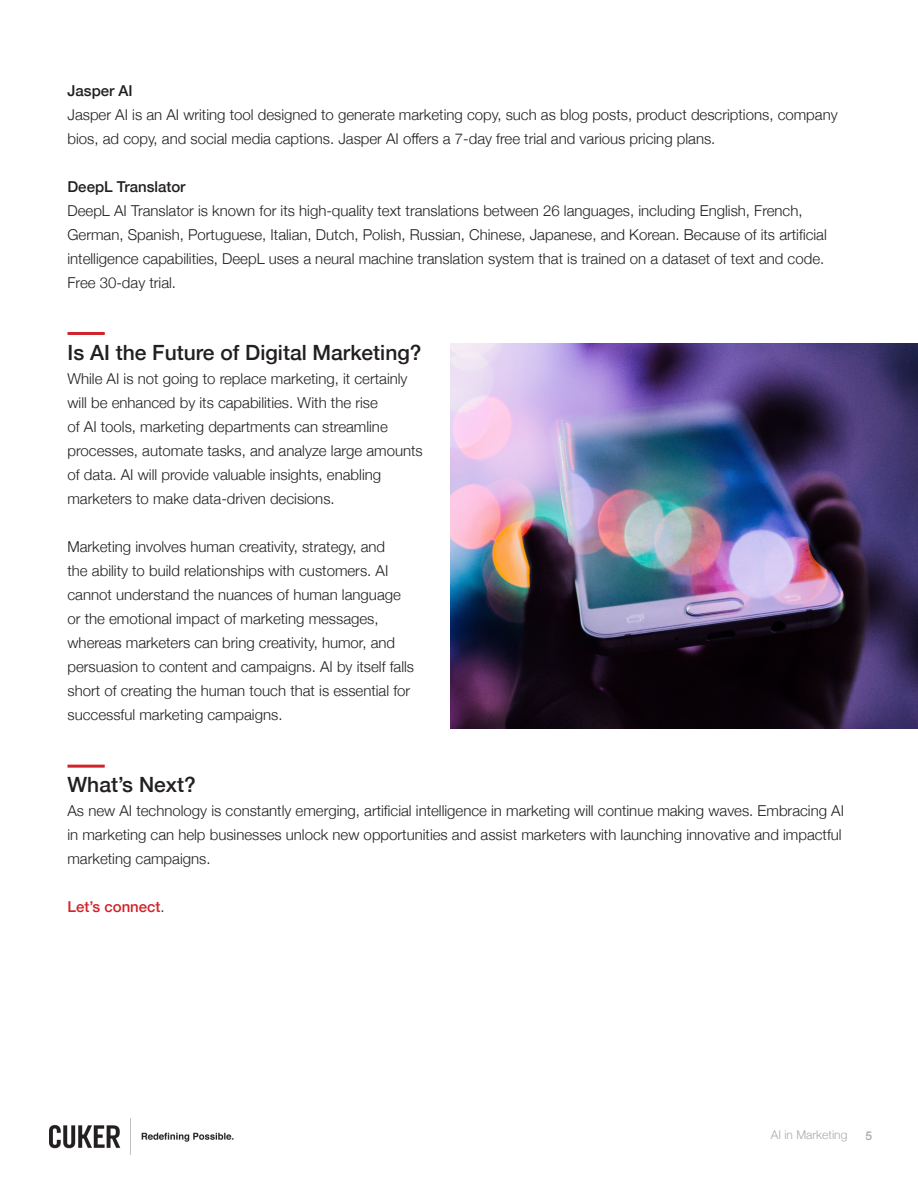
<style>
.page{position:relative;width:918px;height:1188px;background:#fff}
.page>*{position:absolute;margin:0;border:0;box-sizing:border-box;transform-origin:0 0}
.t1{font:500 21px "Helvetica Neue";color:#231f20}
.t2{font:300 15px/24px "Helvetica Neue";color:#231f20}
.t3{font:500 15px "Helvetica Neue";color:#231f20}
.t4{font:500 15px "Helvetica Neue";color:#d1232a}
.t5{font:300 12px "Helvetica Neue";color:#a7aaac}
.t6{font:500 12px "Helvetica Neue";color:#a7aaac}
.s1{font-weight:300;color:#231f20}
</style>
<div class="page">
<img style="left:50px;top:1118px;width:183px;height:37px">
<hr style="left:68px;top:332px;width:37px;height:3px;background:#d1232a">
<hr style="left:68px;top:765px;width:37px;height:3px;background:#d1232a">
<img style="left:450px;top:343px;width:468px;height:386px">
<p class="t3" style="left:68px;top:78px;width:67px">Jasper AI</p>
<p class="t2" style="left:68px;top:101px;width:772px">Jasper AI is an AI writing tool designed to generate marketing copy, such as blog posts, product descriptions, company bios, ad copy, and social media captions. Jasper AI offers a 7-day free trial and various pricing plans.</p>
<p class="t3" style="left:68px;top:174px;width:120px">DeepL Translator</p>
<p class="t2" style="left:68px;top:197px;width:761px">DeepL AI Translator is known for its high-quality text translations between 26 languages, including English, French, German, Spanish, Portuguese, Italian, Dutch, Polish, Russian, Chinese, Japanese, and Korean. Because of its artificial intelligence capabilities, DeepL uses a neural machine translation system that is trained on a dataset of text and code.<br>Free 30-day trial.</p>
<p class="t1" style="left:68px;top:335px;width:356px">Is AI the Future of Digital Marketing?</p>
<p class="t2" style="left:68px;top:365px;width:357px">While AI is not going to replace marketing, it certainly will be enhanced by its capabilities. With the rise<br>of AI tools, marketing departments can streamline processes, automate tasks, and analyze large amounts of data. AI will provide valuable insights, enabling marketers to make data-driven decisions.</p>
<p class="t2" style="left:68px;top:533px;width:348px">Marketing involves human creativity, strategy, and<br>the ability to build relationships with customers. AI cannot understand the nuances of human language or the emotional impact of marketing messages, whereas marketers can bring creativity, humor, and persuasion to content and campaigns. AI by itself falls short of creating the human touch that is essential for successful marketing campaigns.</p>
<p class="t1" style="left:68px;top:767px;width:130px">What’s Next?</p>
<p class="t2" style="left:68px;top:797px;width:778px">As new AI technology is constantly emerging, artificial intelligence in marketing will continue making waves. Embracing AI in marketing can help businesses unlock new opportunities and assist marketers with launching innovative and impactful marketing campaigns.</p>
<p class="t4" style="left:68px;top:894px;width:99px">Let’s connect<span class="s1">.</span></p>
<p class="t5" style="left:771px;top:1125px;width:78px">AI in Marketing</p>
<p class="t6" style="left:866px;top:1126px;width:8px">5</p>
</div>
